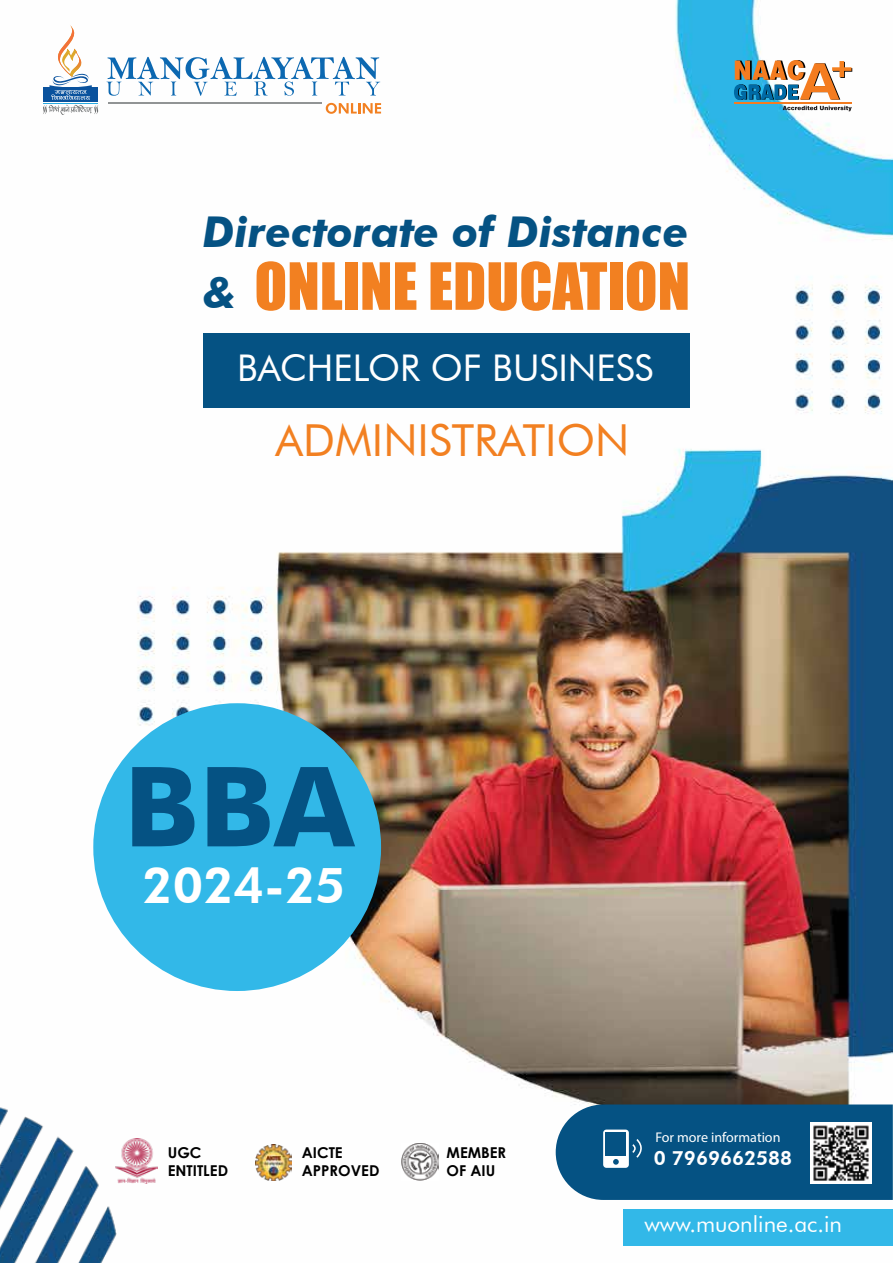
<style>
.page{position:relative;width:893px;height:1263px;background:#fff}
.page>*{position:absolute;margin:0;border:0;box-sizing:border-box;transform-origin:0 0}
.t1{font:700 110.85px "Futura BT";color:#055283}
.t2{font:60.15px "Impact";color:#f28021}
.t3{font:800 49.65px "Futura BT";color:#fff}
.t4{font:44.1px "Futura BT";color:#f28021}
.t5{font:italic 700 42.45px/61.2px "Futura BT";color:#055283}
.t6{font:36.75px "Futura BT";color:#fff}
.t7{font:22.5px "Futura BT";color:#fff}
.t8{font:800 19.65px "Futura BT";color:#fff}
.t9{font:700 15px/18px "Century Gothic";color:#000}
.t10{font:14.1px "Myriad Pro";color:#fff}
</style>
<div class="page">
<img style="left:93px;top:0;width:800px;height:1246px">
<img style="left:402px;top:1144px;width:37px;height:37px">
<img style="left:255px;top:1144px;width:36px;height:36px">
<img style="left:0;top:1102px;width:119px;height:161px">
<svg style="left:783px;top:106px;width:69px;height:5px"></svg>
<svg style="left:734px;top:60px;width:118px;height:40px"></svg>
<hr style="left:734px;top:102px;width:118px;height:2px;background:#f47c20">
<svg style="left:43px;top:25px;width:56px;height:91px"></svg>
<img style="left:69px;top:49px;width:12px;height:28px">
<svg style="left:107px;top:57px;width:273px;height:39px"></svg>
<hr style="left:108px;top:103px;width:213px;height:1px;background:#919495">
<svg style="left:326px;top:103px;width:55px;height:11px"></svg>
<div style="left:203px;top:333px;width:486px;height:74px;background:#055283"></div>
<div style="left:93px;top:703px;width:288px;height:288px;background:#32b8e8;border-radius:50%"></div>
<div style="left:624px;top:1209px;width:269px;height:36px;background:#32b8e8"></div>
<img style="left:116px;top:1138px;width:42px;height:45px">
<svg style="left:556px;top:1104px;width:337px;height:96px"></svg>
<img style="left:811px;top:1122px;width:61px;height:61px">
<h3 class="t5" style="left:203px;top:201px;width:487px">Directorate of Distance &amp;</h3>
<h2 class="t2" style="left:254px;top:240px;width:437px">ONLINE EDUCATION</h2>
<h3 class="t6" style="left:237px;top:345px;width:418px">BACHELOR OF BUSINESS</h3>
<h3 class="t4" style="left:275px;top:414px;width:355px">ADMINISTRATION</h3>
<h1 class="t1" style="left:124px;top:740px;width:232px">BBA</h1>
<h3 class="t3" style="left:142px;top:855px;width:205px">2024-25</h3>
<p class="t9" style="left:168px;top:1143px;width:62px">UGC<br>ENTITLED</p>
<p class="t9" style="left:302px;top:1143px;width:79px">AICTE<br>APPROVED</p>
<p class="t9" style="left:447px;top:1143px;width:61px">MEMBER<br>OF AIU</p>
<p class="t10" style="left:655px;top:1128px;width:127px">For more information</p>
<h3 class="t8" style="left:654px;top:1146px;width:140px">0 7969662588</h3>
<h3 class="t7" style="left:644px;top:1210px;width:199px">www.muonline.ac.in</h3>
</div>
